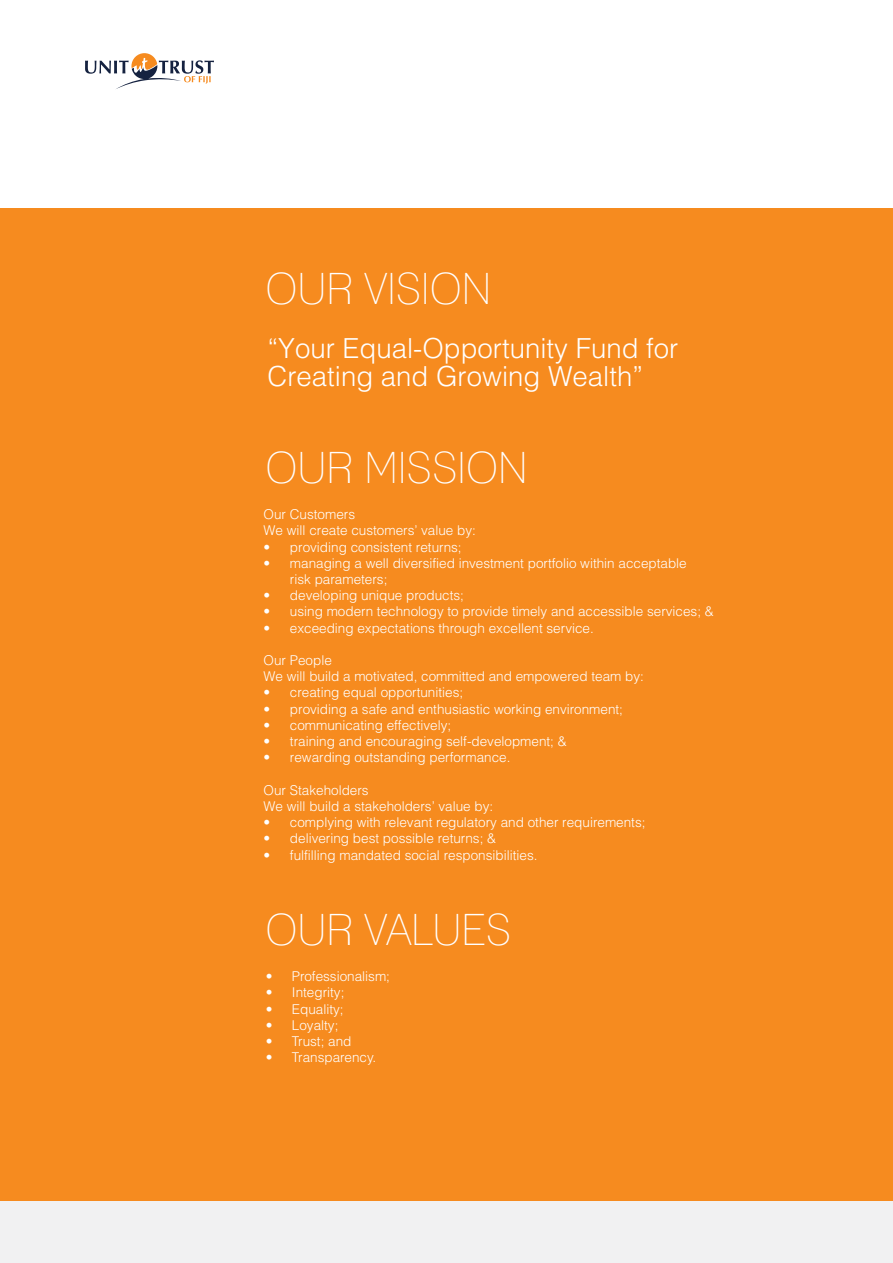
<style>
.page{position:relative;width:893px;height:1263px;background:#fff}
.page>*{position:absolute;margin:0;border:0;box-sizing:border-box;transform-origin:0 0}
.t1{font:condensed 43.2px "Lane";color:#fff}
.t2{font:300 27.6px/28.5px "Helvetica";color:#fff}
.t3{font:300 13.5px/16.2px "Helvetica";color:#fff}
</style>
<div class="page">
<div style="left:0;top:208px;width:893px;height:1055px;background:#f1f1f2"></div>
<div style="left:0;top:208px;width:893px;height:993px;background:#f68b1f"></div>
<svg style="left:85px;top:53px;width:129px;height:36px"></svg>
<h1 class="t1" style="left:265px;top:262px;width:228px">OUR VISION</h1>
<h2 class="t2" style="left:267px;top:333px;width:412px">“Your Equal-Opportunity Fund for<br>Creating and Growing Wealth”</h2>
<h1 class="t1" style="left:265px;top:441px;width:155px">OUR MISSION</h1>
<p class="t3" style="left:264px;top:506px;width:214px">Our Customers<br>We will create customers’ value by:</p>
<p class="t3" style="left:264px;top:538px;width:200px">• providing consistent returns;</p>
<p class="t3" style="left:290px;top:555px;width:398px;text-indent:-26px">• managing a well diversified investment portfolio within acceptable risk parameters;</p>
<p class="t3" style="left:264px;top:587px;width:202px">• developing unique products;</p>
<p class="t3" style="left:264px;top:603px;width:452px">• using modern technology to provide timely and accessible services; &amp;</p>
<p class="t3" style="left:264px;top:619px;width:332px">• exceeding expectations through excellent service.</p>
<p class="t3" style="left:264px;top:652px;width:382px">Our People<br>We will build a motivated, committed and empowered team by:</p>
<p class="t3" style="left:264px;top:684px;width:201px">• creating equal opportunities;</p>
<p class="t3" style="left:264px;top:700px;width:361px">• providing a safe and enthusiastic working environment;</p>
<p class="t3" style="left:264px;top:717px;width:189px">• communicating effectively;</p>
<p class="t3" style="left:264px;top:733px;width:305px">• training and encouraging self-development; &amp;</p>
<p class="t3" style="left:264px;top:749px;width:248px">• rewarding outstanding performance.</p>
<p class="t3" style="left:264px;top:781px;width:231px">Our Stakeholders<br>We will build a stakeholders’ value by:</p>
<p class="t3" style="left:264px;top:814px;width:383px">• complying with relevant regulatory and other requirements;</p>
<p class="t3" style="left:264px;top:830px;width:234px">• delivering best possible returns; &amp;</p>
<p class="t3" style="left:264px;top:846px;width:275px">• fulfilling mandated social responsibilities.</p>
<h1 class="t1" style="left:265px;top:904px;width:243px">OUR VALUES</h1>
<p class="t3" style="left:266px;top:968px;width:126px">• Professionalism;</p>
<p class="t3" style="left:266px;top:984px;width:80px">• Integrity;</p>
<p class="t3" style="left:266px;top:1000px;width:80px">• Equality;</p>
<p class="t3" style="left:266px;top:1016px;width:74px">• Loyalty;</p>
<p class="t3" style="left:266px;top:1033px;width:87px">• Trust; and</p>
<p class="t3" style="left:266px;top:1049px;width:112px">• Transparency.</p>
</div>
